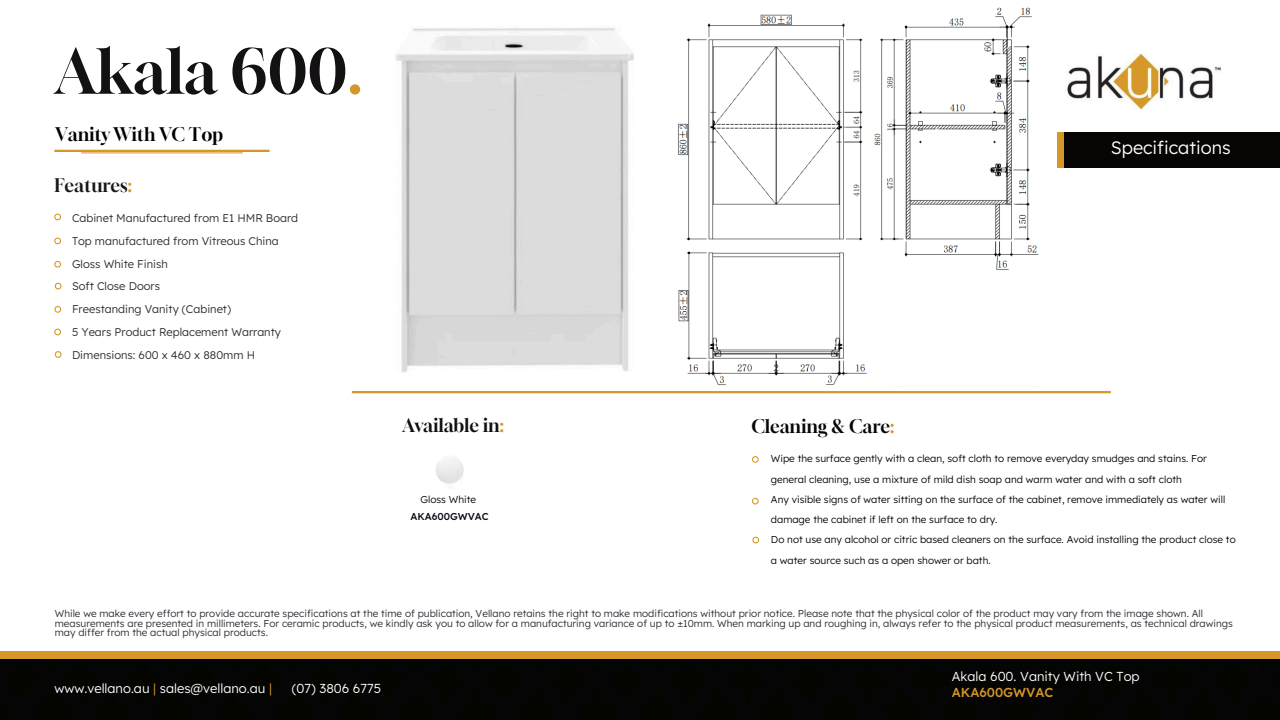
<style>
.page{position:relative;width:1280px;height:720px;background:#fff}
.page>*{position:absolute;margin:0;border:0;box-sizing:border-box;transform-origin:0 0}
.t1{font:60.6px "Gloock";color:#131114}
.t2{font:18px "Gloock";color:#000}
.t3{font:18px "Gloock";color:#060507}
.t4{font:300 18px "Lexend";color:#fff}
.t5{font:18px "Gloock";color:#0f0e12}
.t6{font:18px "Gloock";color:#181619}
.t7{font:300 13px/16.5px "Lexend";color:#fff}
.t8{font:300 11.2px/22.9px "Lexend";color:#2f2a32}
.t9{font:300 10px/9.8px "Lexend";color:#2f2a32}
.t10{font:300 10px/20.2px "Lexend";color:#070504}
.t11{font:500 10px "Lexend";color:#0a0e1a}
.s1{color:#d59729}
.s2{font-weight:500;color:#d59729}
</style>
<div class="page">
<div style="left:1057px;top:132px;width:223px;height:36px;background:#070504"></div>
<div style="left:1057px;top:132px;width:7px;height:36px;background:#d59729"></div>
<div style="left:0;top:659px;width:1280px;height:61px;background:#050505"></div>
<div style="left:54px;top:214px;width:7px;height:6px;border:1px solid #d59729;border-radius:50%"></div>
<div style="left:54px;top:238px;width:7px;height:6px;border:1px solid #d59729;border-radius:50%"></div>
<div style="left:54px;top:261px;width:7px;height:7px;border:1px solid #d59729;border-radius:50%"></div>
<div style="left:54px;top:329px;width:7px;height:6px;border:1px solid #d59729;border-radius:50%"></div>
<hr style="left:81px;top:153px;width:162px;height:1px;background:#d59729">
<div style="left:54px;top:306px;width:7px;height:7px;border:1px solid #d59729;border-radius:50%"></div>
<div style="left:55px;top:283px;width:7px;height:6px;border:1px solid #d59729;border-radius:50%"></div>
<div style="left:752px;top:456px;width:6px;height:7px;border:1px solid #d59729;border-radius:50%"></div>
<div style="left:752px;top:498px;width:6px;height:7px;border:1px solid #d59729;border-radius:50%"></div>
<div style="left:752px;top:537px;width:7px;height:6px;border:1px solid #d59729;border-radius:50%"></div>
<img style="left:1067px;top:53px;width:154px;height:57px">
<div style="left:0;top:651px;width:1280px;height:8px;background:#d59729"></div>
<img style="left:435px;top:457px;width:29px;height:27px">
<hr style="left:352px;top:391px;width:758px;height:2px;background:#d59729">
<hr style="left:54px;top:150px;width:215px;height:2px;background:#d59729">
<img style="left:395px;top:28px;width:238px;height:344px">
<div style="left:55px;top:351px;width:7px;height:7px;border:1px solid #d59729;border-radius:50%"></div>
<img style="left:678px;top:7px;width:361px;height:378px">
<p class="t1" style="left:55px;top:35px;width:309px">Akala 600<span class="s1">.</span></p>
<p class="t2" style="left:56px;top:123px;width:169px">Vanity With VC Top</p>
<p class="t6" style="left:54px;top:175px;width:79px">Features<span class="s1">:</span></p>
<p class="t8" style="left:72px;top:206px;width:228px">Cabinet Manufactured from E1 HMR Board<br>Top manufactured from Vitreous China<br>Gloss White Finish<br>Soft Close Doors<br>Freestanding Vanity (Cabinet)<br>5 Years Product Replacement Warranty<br>Dimensions: 600 x 460 x 880mm H</p>
<p class="t5" style="left:402px;top:415px;width:103px">Available in<span class="s1">:</span></p>
<p class="t3" style="left:751px;top:415px;width:144px">Cleaning &amp; Care<span class="s1">:</span></p>
<p class="t4" style="left:1110px;top:136px;width:121px">Specifications</p>
<p class="t10" style="left:420px;top:490px;width:57px">Gloss White</p>
<p class="t11" style="left:410px;top:510px;width:80px">AKA600GWVAC</p>
<p class="t10" style="left:771px;top:449px;width:437px">Wipe the surface gently with a clean, soft cloth to remove everyday smudges and stains. For general cleaning, use a mixture of mild dish soap and warm water and with a soft cloth</p>
<h2 class="t10" style="left:771px;top:489px;width:456px">Any visible signs of water sitting on the surface of the cabinet, remove immediately as water will damage the cabinet if left on the surface to dry.</h2>
<h2 class="t10" style="left:771px;top:530px;width:466px">Do not use any alcohol or citric based cleaners on the surface. Avoid installing the product close to a water source such as a open shower or bath.</h2>
<p class="t9" style="left:55px;top:608px;width:1179px">While we make every effort to provide accurate specifications at the time of publication, Vellano retains the right to make modifications without prior notice. Please note that the physical color of the product may vary from the image shown. All measurements are presented in millimeters. For ceramic products, we kindly ask you to allow for a manufacturing variance of up to ±10mm. When marking up and roughing in, always refer to the physical product measurements, as technical drawings may differ from the actual physical products.</p>
<h4 class="t7" style="left:54px;top:680px;width:219px">www.vellano.au <span class="s1">|</span> sales@vellano.au <span class="s1">|</span></h4>
<p class="t7" style="left:292px;top:680px;width:91px">(07) 3806 6775</p>
<p class="t7" style="left:951px;top:668px;width:189px">Akala 600. Vanity With VC Top<br><span class="s2">AKA600GWVAC</span></p>
</div>
